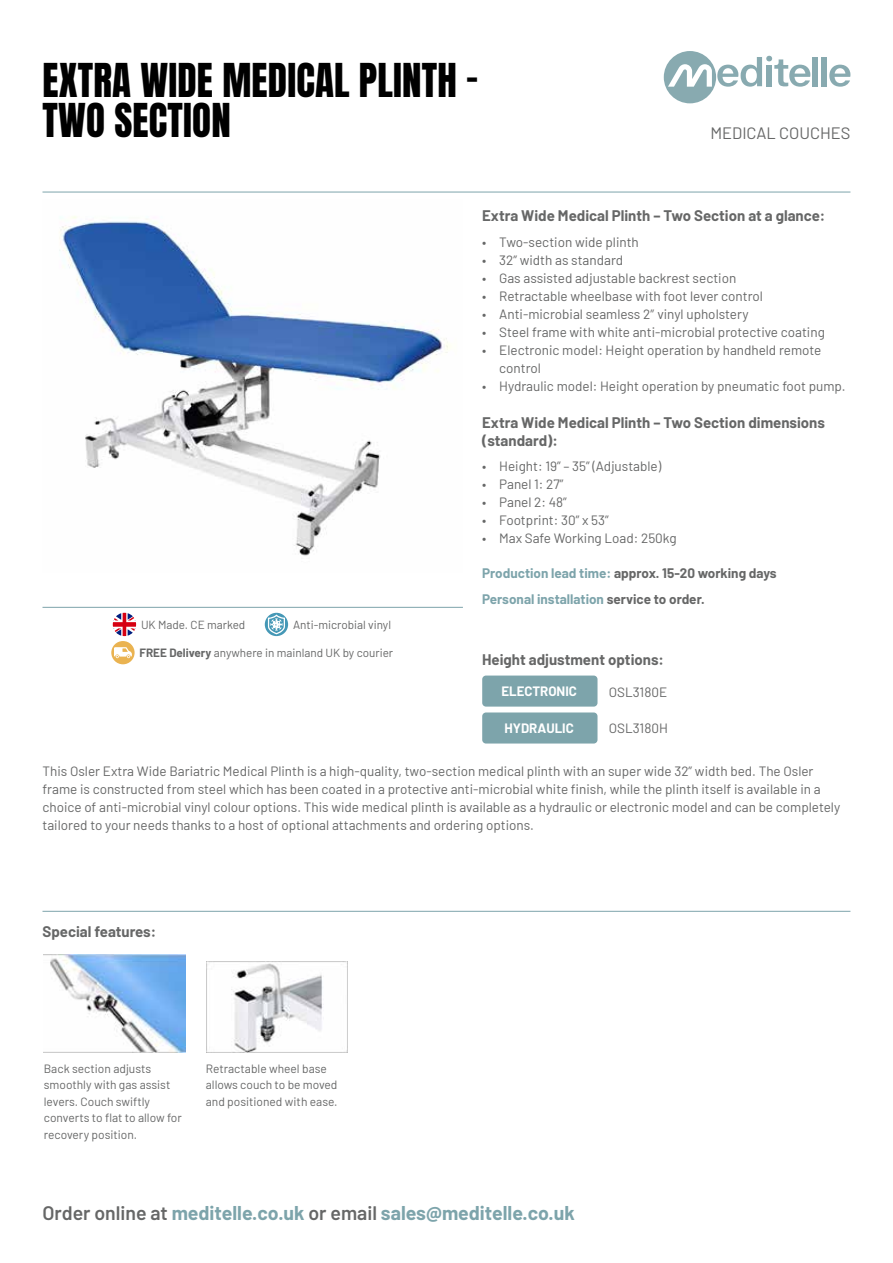
<style>
.page{position:relative;width:893px;height:1263px;background:#fff}
.page>*{position:absolute;margin:0;border:0;box-sizing:border-box;transform-origin:0 0}
.t1{font:39px/40.5px "Anton";letter-spacing:.005em;color:#000}
.t2{font:700 19.5px "Barlow";color:#7da4ab}
.t3{font:16.5px "Barlow";color:#666767}
.t4{font:700 15px/18px "Barlow";color:#666767}
.t5{font:13.5px/18px "Barlow";color:#666767}
.t6{font:700 13.5px/25.5px "Barlow";color:#7da4ab}
.t7{font:700 13.35px "Barlow";color:#fff}
.t8{font:12px/16.5px "Barlow";color:#666767}
.t9{font:11.7px "Barlow";color:#666767}
.s1{font-weight:700}
.s2{color:#666767}
.s3{font-weight:600;color:#666767}
</style>
<div class="page">
<img style="left:59px;top:216px;width:392px;height:340px">
<div style="left:664px;top:51px;width:52px;height:52px;background:#88aab0;border-radius:50%"></div>
<svg style="left:668px;top:56px;width:142px;height:31px"></svg>
<div style="left:813px;top:57px;width:5px;height:29px;background:#88aab0"></div>
<div style="left:822px;top:57px;width:5px;height:29px;background:#88aab0"></div>
<svg style="left:829px;top:65px;width:21px;height:22px"></svg>
<hr style="left:43px;top:192px;width:807px;height:1px;background:#7da4ab">
<div style="left:111px;top:641px;width:24px;height:23px;background:#eab351;border-radius:50%"></div>
<svg style="left:114px;top:647px;width:18px;height:11px"></svg>
<svg style="left:113px;top:613px;width:23px;height:23px"></svg>
<svg style="left:265px;top:613px;width:23px;height:23px"></svg>
<svg style="left:268px;top:614px;width:17px;height:20px"></svg>
<hr style="left:43px;top:607px;width:420px;height:1px;background:#7da4ab">
<hr style="left:43px;top:911px;width:807px;height:1px;background:#7da4ab">
<img style="left:44px;top:955px;width:142px;height:97px">
<div style="left:482px;top:675px;width:115px;height:32px;background:#7da4ab;border-radius:4px"></div>
<div style="left:482px;top:712px;width:115px;height:31px;background:#7da4ab;border-radius:4px"></div>
<img style="left:206px;top:962px;width:142px;height:90px">
<h1 class="t1" style="left:43px;top:63px;width:437px">EXTRA WIDE MEDICAL PLINTH –<br>TWO SECTION</h1>
<p class="t3" style="left:710px;top:121px;width:142px">MEDICAL COUCHES</p>
<p class="t9" style="left:141px;top:616px;width:106px">UK Made. CE marked</p>
<p class="t9" style="left:293px;top:616px;width:100px">Anti-microbial vinyl</p>
<p class="t9" style="left:140px;top:644px;width:255px"><span class="s1">FREE Delivery</span> anywhere in mainland UK by courier</p>
<p class="t4" style="left:482px;top:206px;width:345px">Extra Wide Medical Plinth – Two Section at a glance:</p>
<p class="t5" style="left:482px;top:232px;width:158px">• Two-section wide plinth</p>
<p class="t5" style="left:482px;top:250px;width:142px">• 32” width as standard</p>
<p class="t5" style="left:482px;top:268px;width:256px">• Gas assisted adjustable backrest section</p>
<p class="t5" style="left:482px;top:286px;width:282px">• Retractable wheelbase with foot lever control</p>
<p class="t5" style="left:482px;top:304px;width:268px">• Anti-microbial seamless 2″ vinyl upholstery</p>
<p class="t5" style="left:482px;top:322px;width:344px">• Steel frame with white anti-microbial protective coating</p>
<p class="t5" style="left:499px;top:340px;width:324px;text-indent:-17px">• Electronic model: Height operation by handheld remote control</p>
<p class="t5" style="left:482px;top:376px;width:365px">• Hydraulic model: Height operation by pneumatic foot pump.</p>
<p class="t4" style="left:482px;top:412px;width:344px">Extra Wide Medical Plinth – Two Section dimensions (standard):</p>
<p class="t5" style="left:482px;top:456px;width:181px">• Height: 19” – 35” (Adjustable)</p>
<p class="t5" style="left:482px;top:474px;width:83px">• Panel 1: 27”</p>
<p class="t5" style="left:482px;top:492px;width:86px">• Panel 2: 48”</p>
<p class="t5" style="left:482px;top:510px;width:128px">• Footprint: 30” x 53”</p>
<p class="t5" style="left:482px;top:528px;width:196px">• Max Safe Working Load: 250kg</p>
<p class="t6" style="left:482px;top:560px;width:296px">Production lead time: <span class="s2">approx. 15-20 working days<br></span>Personal installation <span class="s2">service to order.</span></p>
<p class="t4" style="left:482px;top:649px;width:183px">Height adjustment options:</p>
<p class="t7" style="left:501px;top:681px;width:77px">ELECTRONIC</p>
<p class="t7" style="left:505px;top:718px;width:71px">HYDRAULIC</p>
<p class="t5" style="left:609px;top:682px;width:60px">OSL3180E</p>
<p class="t5" style="left:609px;top:718px;width:61px">OSL3180H</p>
<p class="t5" style="left:43px;top:761px;width:799px">This Osler Extra Wide Bariatric Medical Plinth is a high-quality, two-section medical plinth with an super wide 32” width bed. The Osler frame is constructed from steel which has been coated in a protective anti-microbial white finish, while the plinth itself is available in a choice of anti-microbial vinyl colour options. This wide medical plinth is available as a hydraulic or electronic model and can be completely tailored to your needs thanks to a host of optional attachments and ordering options.</p>
<p class="t4" style="left:43px;top:921px;width:115px">Special features:</p>
<p class="t8" style="left:44px;top:1059px;width:139px">Back section adjusts smoothly with gas assist levers. Couch swiftly converts to flat to allow for recovery position.</p>
<p class="t8" style="left:206px;top:1059px;width:133px">Retractable wheel base allows couch to be moved and positioned with ease.</p>
<h2 class="t2" style="left:43px;top:1199px;width:534px"><span class="s3">Order online at</span> meditelle.co.uk <span class="s3">or email</span> sales@meditelle.co.uk</h2>
</div>
